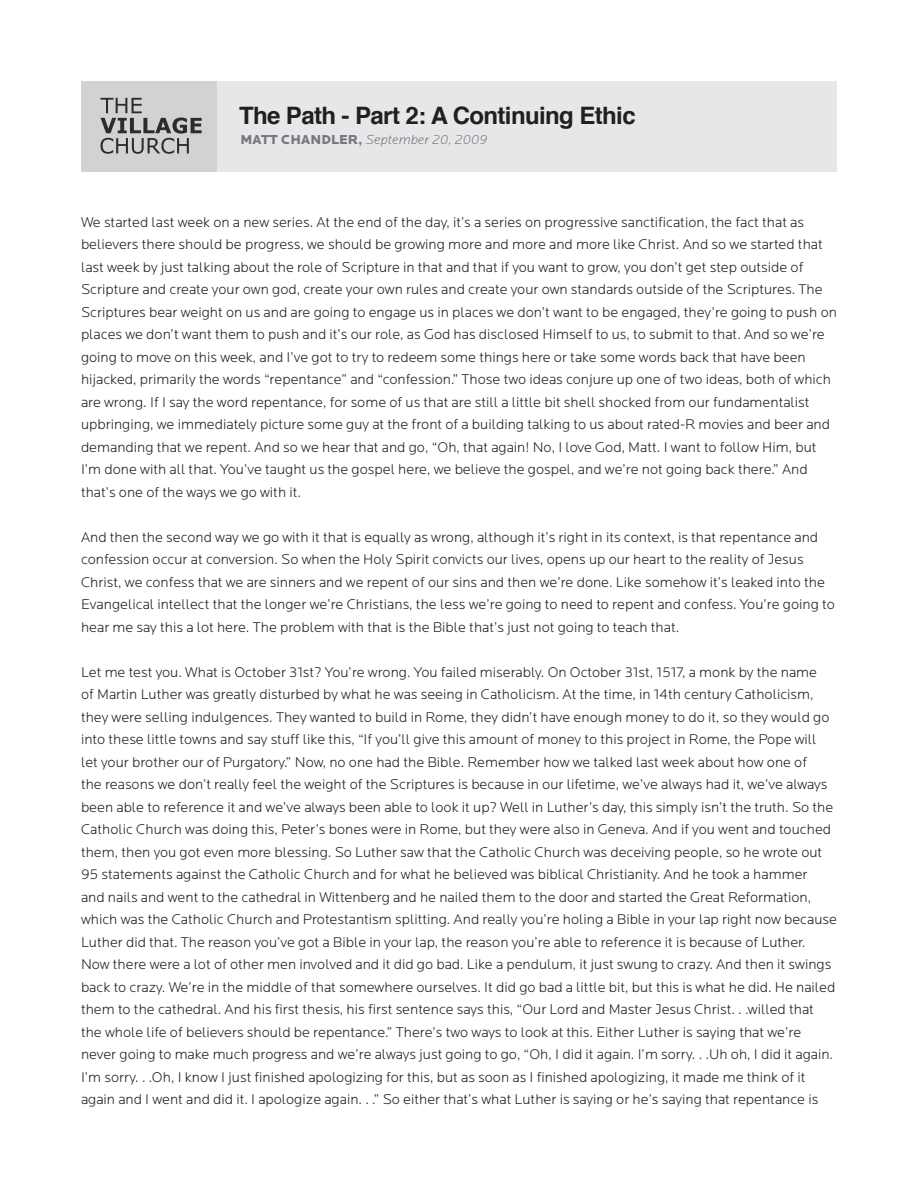
<style>
.page{position:relative;width:918px;height:1188px;background:#fff}
.page>*{position:absolute;margin:0;border:0;box-sizing:border-box;transform-origin:0 0}
.t1{font:700 24px "Helvetica";letter-spacing:-.025em;color:#231f20}
.t2{font:300 14.7px/22.5px "Locator";color:#231f20}
.t3{font:italic 300 13.5px "Locator";letter-spacing:.01em;color:#76787b}
.s1{font-weight:900;font-style:normal}
.s2{font-weight:700;font-style:normal}
</style>
<div class="page">
<div style="left:81px;top:81px;width:756px;height:90px;background:#e6e7e9"></div>
<div style="left:81px;top:81px;width:135px;height:90px;background:#d1d2d4"></div>
<svg style="left:100px;top:98px;width:102px;height:56px"></svg>
<p class="t1" style="left:239px;top:96px;width:398px">The Path - Part 2: A Continuing Ethic</p>
<p class="t3" style="left:240px;top:132px;width:248px"><span class="s1">MATT CHANDLER</span><span class="s2">,</span> September 20, 2009</p>
<p class="t2" style="left:81px;top:211px;width:758px">We started last week on a new series. At the end of the day, it’s a series on progressive sanctification, the fact that as believers there should be progress, we should be growing more and more and more like Christ. And so we started that last week by just talking about the role of Scripture in that and that if you want to grow, you don’t get step outside of Scripture and create your own god, create your own rules and create your own standards outside of the Scriptures. The Scriptures bear weight on us and are going to engage us in places we don’t want to be engaged, they’re going to push on places we don’t want them to push and it’s our role, as God has disclosed Himself to us, to submit to that. And so we’re going to move on this week, and I’ve got to try to redeem some things here or take some words back that have been hijacked, primarily the words “repentance” and “confession.” Those two ideas conjure up one of two ideas, both of which are wrong. If I say the word repentance, for some of us that are still a little bit shell shocked from our fundamentalist upbringing, we immediately picture some guy at the front of a building talking to us about rated-R movies and beer and demanding that we repent. And so we hear that and go, “Oh, that again! No, I love God, Matt. I want to follow Him, but I’m done with all that. You’ve taught us the gospel here, we believe the gospel, and we’re not going back there.” And that’s one of the ways we go with it.</p>
<p class="t2" style="left:81px;top:526px;width:755px">And then the second way we go with it that is equally as wrong, although it’s right in its context, is that repentance and confession occur at conversion. So when the Holy Spirit convicts our lives, opens up our heart to the reality of Jesus Christ, we confess that we are sinners and we repent of our sins and then we’re done. Like somehow it’s leaked into the Evangelical intellect that the longer we’re Christians, the less we’re going to need to repent and confess. You’re going to hear me say this a lot here. The problem with that is the Bible that’s just not going to teach that.</p>
<p class="t2" style="left:81px;top:661px;width:758px">Let me test you. What is October 31st? You’re wrong. You failed miserably. On October 31st, 1517, a monk by the name<br>of Martin Luther was greatly disturbed by what he was seeing in Catholicism. At the time, in 14th century Catholicism, they were selling indulgences. They wanted to build in Rome, they didn’t have enough money to do it, so they would go into these little towns and say stuff like this, “If you’ll give this amount of money to this project in Rome, the Pope will let your brother our of Purgatory.” Now, no one had the Bible. Remember how we talked last week about how one of<br>the reasons we don’t really feel the weight of the Scriptures is because in our lifetime, we’ve always had it, we’ve always been able to reference it and we’ve always been able to look it up? Well in Luther’s day, this simply isn’t the truth. So the Catholic Church was doing this, Peter’s bones were in Rome, but they were also in Geneva. And if you went and touched them, then you got even more blessing. So Luther saw that the Catholic Church was deceiving people, so he wrote out 95 statements against the Catholic Church and for what he believed was biblical Christianity. And he took a hammer<br>and nails and went to the cathedral in Wittenberg and he nailed them to the door and started the Great Reformation, which was the Catholic Church and Protestantism splitting. And really you’re holing a Bible in your lap right now because Luther did that. The reason you’ve got a Bible in your lap, the reason you’re able to reference it is because of Luther.<br>Now there were a lot of other men involved and it did go bad. Like a pendulum, it just swung to crazy. And then it swings back to crazy. We’re in the middle of that somewhere ourselves. It did go bad a little bit, but this is what he did. He nailed them to the cathedral. And his first thesis, his first sentence says this, “Our Lord and Master Jesus Christ. . .willed that the whole life of believers should be repentance.” There’s two ways to look at this. Either Luther is saying that we’re never going to make much progress and we’re always just going to go, “Oh, I did it again. I’m sorry. . .Uh oh, I did it again.<br>I’m sorry. . .Oh, I know I just finished apologizing for this, but as soon as I finished apologizing, it made me think of it again and I went and did it. I apologize again. . .” So either that’s what Luther is saying or he’s saying that repentance is</p>
</div>
